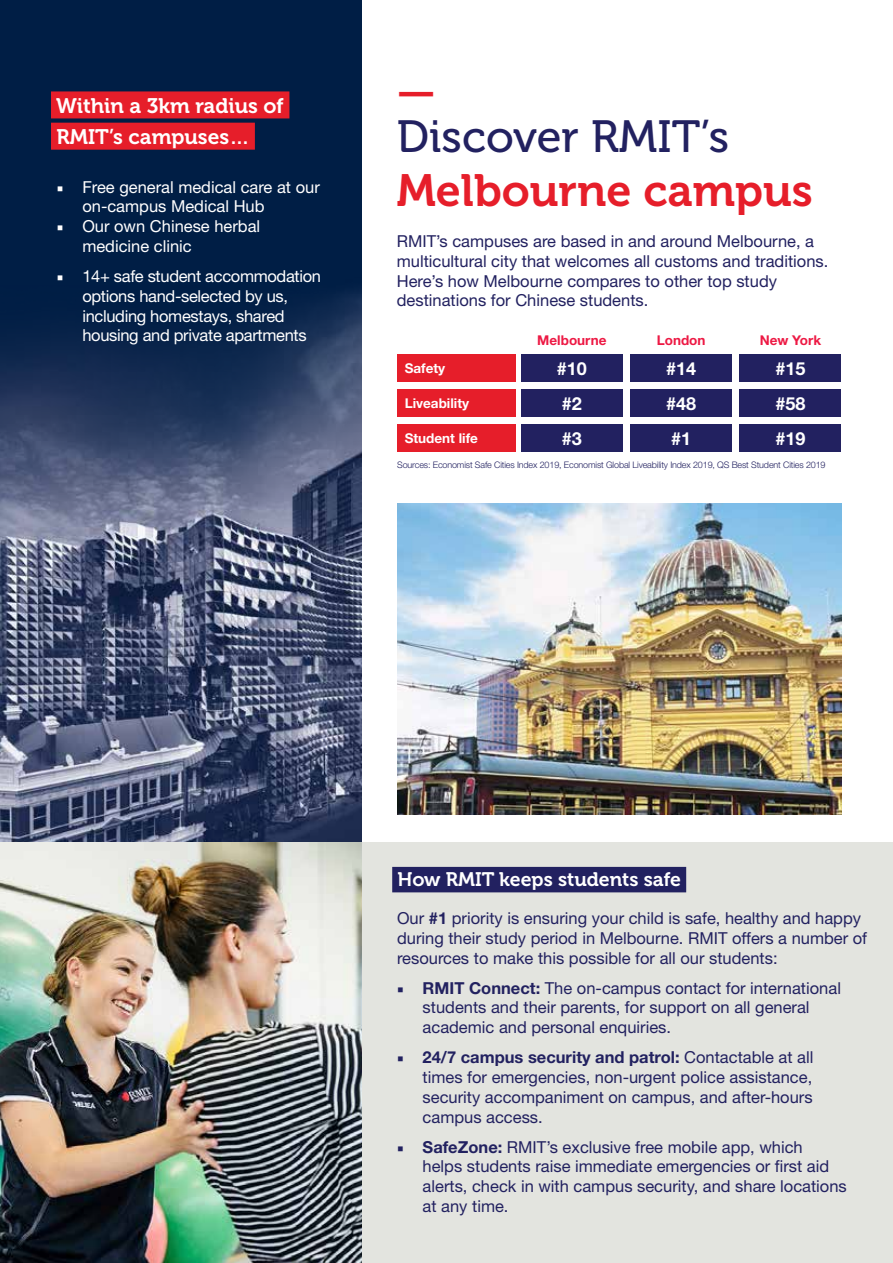
<style>
.page{position:relative;width:893px;height:1263px;background:#fff}
.page>*{position:absolute;margin:0;border:0;box-sizing:border-box;transform-origin:0 0}
.t1{font:45px "Museo 700";color:#e61e2a}
.t2{font:45px "Museo 500";color:#222160}
.t3{font:21px/31.2px "Museo 700";color:#fff}
.t4{font:19.5px "Museo 700";color:#fff}
.t5{font:700 18px/35px "Helvetica Neue LT Pro";color:#fff;text-align:justify}
.t6{font:16.5px/19.8px "Helvetica Neue LT Pro";color:#222160}
.t7{font:16.5px/19.8px "Helvetica Neue LT Pro";letter-spacing:-.02em;color:#fff}
.t8{font:16.5px/19.8px "Helvetica Neue LT Pro";color:#fff}
.t9{font:700 13.5px "Helvetica Neue LT Pro";color:#fff}
.t10{font:700 13.5px "Helvetica Neue LT Pro";color:#ed1944}
.t11{font:300 9px "Helvetica Neue LT Pro";letter-spacing:-.015em;color:#222160}
.s1{font-family:"Minion Pro"}
.s2{font-weight:700}
</style>
<div class="page">
<div style="left:0;top:0;width:361px;height:1263px;background:#001e45"></div>
<img style="left:0;top:95px;width:361px;height:748px">
<img style="left:397px;top:503px;width:444px;height:312px">
<div style="left:361px;top:843px;width:532px;height:420px;background:#e3e4df"></div>
<div style="left:51px;top:91px;width:238px;height:27px;background:#e61e2a"></div>
<div style="left:51px;top:123px;width:204px;height:27px;background:#e61e2a"></div>
<div style="left:392px;top:867px;width:294px;height:25px;background:#222160"></div>
<img style="left:0;top:843px;width:361px;height:420px">
<div style="left:397px;top:355px;width:118px;height:27px;background:#e61e2a"></div>
<div style="left:397px;top:390px;width:118px;height:27px;background:#e61e2a"></div>
<div style="left:397px;top:425px;width:118px;height:27px;background:#e61e2a"></div>
<div style="left:521px;top:355px;width:102px;height:27px;background:#222160"></div>
<div style="left:521px;top:390px;width:102px;height:27px;background:#222160"></div>
<div style="left:521px;top:425px;width:102px;height:27px;background:#222160"></div>
<div style="left:630px;top:355px;width:102px;height:27px;background:#222160"></div>
<div style="left:630px;top:390px;width:102px;height:27px;background:#222160"></div>
<div style="left:630px;top:425px;width:102px;height:27px;background:#222160"></div>
<div style="left:739px;top:355px;width:102px;height:27px;background:#222160"></div>
<div style="left:739px;top:390px;width:102px;height:27px;background:#222160"></div>
<div style="left:739px;top:425px;width:102px;height:27px;background:#222160"></div>
<p class="t3" style="left:56px;top:91px;width:229px">Within a 3km radius of<br>RMIT’s campuses…</p>
<p class="t8" style="left:82px;top:177px;width:239px;text-indent:-26px"><span class="s1">■</span> Free general medical care at our on-campus Medical Hub</p>
<p class="t8" style="left:82px;top:216px;width:179px;text-indent:-26px"><span class="s1">■</span> Our own Chinese herbal medicine clinic</p>
<p class="t7" style="left:82px;top:266px;width:240px;text-indent:-25px"><span class="s1">■</span> 14+ safe student accommodation options hand-selected by us, including homestays, shared housing and private apartments</p>
<h1 class="t1" style="left:397px;top:67px;width:40px">—</h1>
<h1 class="t2" style="left:397px;top:112px;width:334px">Discover RMIT’s</h1>
<h1 class="t1" style="left:397px;top:166px;width:418px">Melbourne campus</h1>
<p class="t6" style="left:397px;top:231px;width:433px">RMIT’s campuses are based in and around Melbourne, a multicultural city that welcomes all customs and traditions.<br>Here’s how Melbourne compares to other top study destinations for Chinese students.</p>
<p class="t9" style="left:405px;top:360px;width:42px">Safety</p>
<p class="t9" style="left:405px;top:395px;width:66px">Liveability</p>
<p class="t9" style="left:405px;top:430px;width:75px">Student life</p>
<p class="t10" style="left:537px;top:332px;width:71px">Melbourne</p>
<p class="t10" style="left:657px;top:332px;width:50px">London</p>
<p class="t10" style="left:760px;top:332px;width:63px">New York</p>
<p class="t5" style="left:666px;top:350px;width:32px">#14 #48 #1</p>
<p class="t5" style="left:775px;top:350px;width:32px">#15 #58 #19</p>
<p class="t5" style="left:557px;top:350px;width:32px;text-align:left">#10 #2 #3</p>
<p class="t11" style="left:397px;top:459px;width:430px">Sources: Economist Safe Cities Index 2019, Economist Global Liveability Index 2019, QS Best Student Cities 2019</p>
<p class="t4" style="left:397px;top:869px;width:285px">How RMIT keeps students safe</p>
<p class="t6" style="left:397px;top:908px;width:472px">Our <span class="s2">#1</span> priority is ensuring your child is safe, healthy and happy during their study period in Melbourne. RMIT offers a number of resources to make this possible for all our students:</p>
<p class="t6" style="left:423px;top:977px;width:420px;text-indent:-26px"><span class="s1">■</span> <span class="s2">RMIT Connect:</span> The on-campus contact for international students and their parents, for support on all general academic and personal enquiries.</p>
<p class="t6" style="left:423px;top:1047px;width:392px;text-align:justify;text-indent:-26px"><span class="s1">■</span> <span class="s2">24/7 campus security and patrol:</span> Contactable at all times for emergencies, non-urgent police assistance, security accompaniment on campus, and after-hours campus access.</p>
<p class="t6" style="left:423px;top:1136px;width:426px;text-indent:-26px"><span class="s1">■</span> <span class="s2">SafeZone:</span> RMIT’s exclusive free mobile app, which<br>helps students raise immediate emergencies or first aid alerts, check in with campus security, and share locations at any time.</p>
</div>
